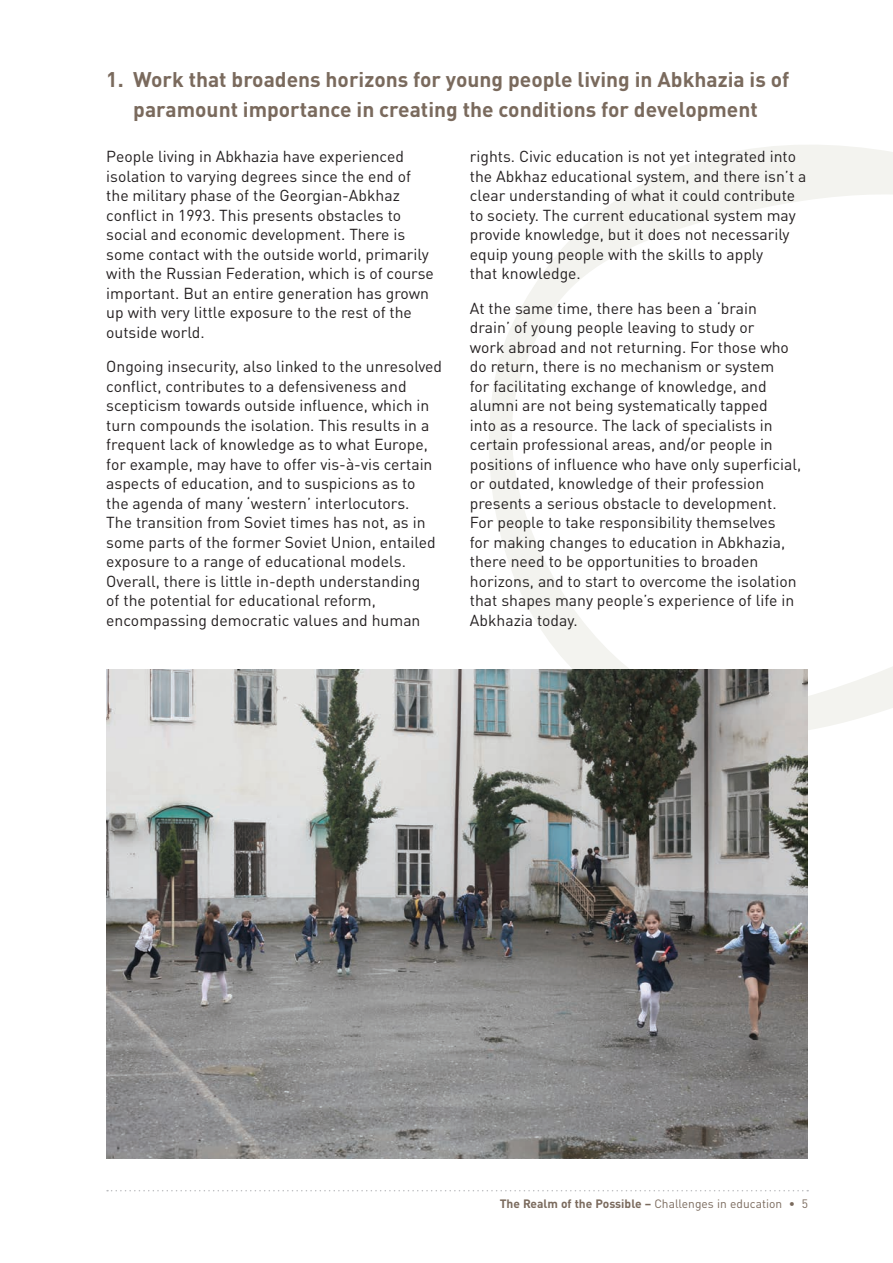
<style>
.page{position:relative;width:893px;height:1263px;background:#fff}
.page>*{position:absolute;margin:0;border:0;box-sizing:border-box;transform-origin:0 0}
.t1{font:700 21px/30px "DIN Pro";color:#7a6a5d;text-align:center}
.t2{font:15.75px/19.5px "DIN Pro";color:#231f20}
.t3{font:12px "DIN Pro";color:#7a6a5d}
.s1{font-weight:700}
</style>
<div class="page">
<svg style="left:107px;top:1190px;width:701px;height:1px"></svg>
<svg style="left:488px;top:145px;width:405px;height:585px"></svg>
<img style="left:106px;top:670px;width:702px;height:489px">
<h1 class="t1" style="left:106px;top:62px;width:684px">1. Work that broadens horizons for young people living in Abkhazia is of paramount importance in creating the conditions for development</h1>
<p class="t2" style="left:106px;top:145px;width:329px">People living in Abkhazia have experienced isolation to varying degrees since the end of the military phase of the Georgian-Abkhaz conflict in 1993. This presents obstacles to social and economic development. There is some contact with the outside world, primarily with the Russian Federation, which is of course important. But an entire generation has grown up with very little exposure to the rest of the outside world.</p>
<p class="t2" style="left:106px;top:355px;width:337px">Ongoing insecurity, also linked to the unresolved conflict, contributes to a defensiveness and scepticism towards outside influence, which in turn compounds the isolation. This results in a frequent lack of knowledge as to what Europe, for example, may have to offer vis-à-vis certain aspects of education, and to suspicions as to<br>the agenda of many ‘western’ interlocutors.<br>The transition from Soviet times has not, as in some parts of the former Soviet Union, entailed exposure to a range of educational models.<br>Overall, there is little in-depth understanding<br>of the potential for educational reform, encompassing democratic values and human</p>
<p class="t2" style="left:470px;top:145px;width:338px">rights. Civic education is not yet integrated into the Abkhaz educational system, and there isn’t a clear understanding of what it could contribute to society. The current educational system may provide knowledge, but it does not necessarily equip young people with the skills to apply<br>that knowledge.</p>
<p class="t2" style="left:470px;top:297px;width:333px">At the same time, there has been a ‘brain drain’ of young people leaving to study or<br>work abroad and not returning. For those who do return, there is no mechanism or system<br>for facilitating exchange of knowledge, and alumni are not being systematically tapped<br>into as a resource. The lack of specialists in certain professional areas, and/or people in positions of influence who have only superficial, or outdated, knowledge of their profession presents a serious obstacle to development.<br>For people to take responsibility themselves<br>for making changes to education in Abkhazia, there need to be opportunities to broaden horizons, and to start to overcome the isolation that shapes many people’s experience of life in Abkhazia today.</p>
<p class="t3" style="left:500px;top:1194px;width:310px"><span class="s1">The Realm of the Possible –</span> Challenges in education • 5</p>
</div>
